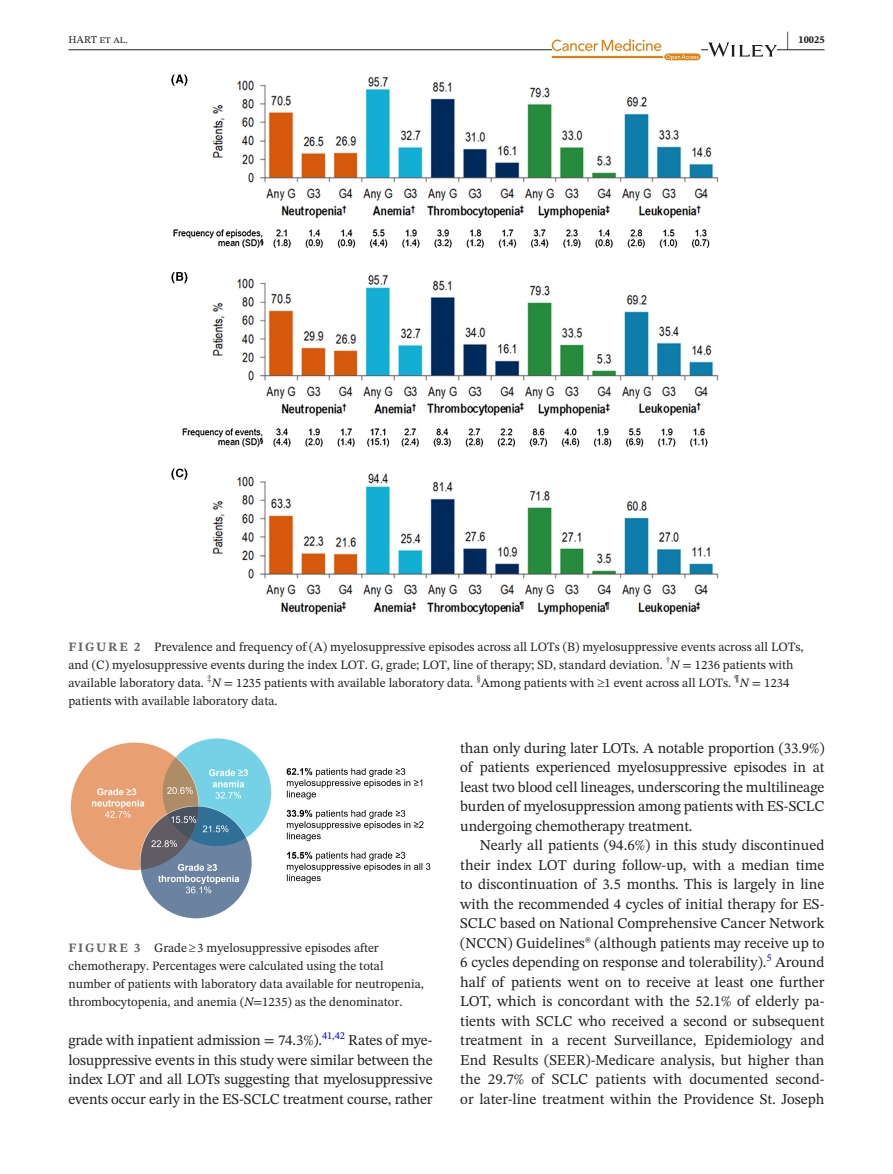
<style>
.page{position:relative;width:893px;height:1174px;background:#fff}
.page>*{position:absolute;margin:0;border:0;box-sizing:border-box;transform-origin:0 0}
.t1{font:700 21px "STIX Two Text";color:#231f20;scale:.42 1}
.t2{font:15px/19.5px "STIX Two Text";letter-spacing:-.01em;color:#231f20;text-align:justify}
.t3{font:12.75px/18px "STIX Two Text";color:#231f20}
.t4{font:10.5px "STIX Two Text";color:#231f20}
.t5{font:10.5px "STIX Two Text";color:#00f}
.t6{font:700 10.5px "STIX Two Text";color:#231f20}
.t7{font:8.85px "STIX Two Text";color:#231f20}
.s1{font-weight:700;color:#636366}
.s2{font-style:italic}
.s3{font-family:"STIX"}
</style>
<div class="page">
<hr style="left:68px;top:49px;width:756px;height:1px;background:#231f20">
<svg style="left:552px;top:39px;width:149px;height:21px"></svg>
<svg style="left:708px;top:43px;width:69px;height:14px"></svg>
<img style="left:171px;top:74px;width:548px;height:541px">
<img style="left:70px;top:738px;width:361px;height:181px">
<h1 class="t1" style="left:787px;top:24px;width:8px">|</h1>
<p class="t4" style="left:68px;top:32px;width:61px">HART et al.</p>
<p class="t6" style="left:798px;top:32px;width:27px">10025</p>
<p class="t3" style="left:68px;top:637px;width:737px"><span class="s1">FIGURE 2</span> Prevalence and frequency of (A) myelosuppressive episodes across all LOTs (B) myelosuppressive events across all LOTs, and (C) myelosuppressive events during the index LOT. G, grade; LOT, line of therapy; SD, standard deviation.</p>
<p class="t7" style="left:666px;top:653px;width:6px">†</p>
<p class="t3" style="left:670px;top:655px;width:125px"><span class="s2">N</span> <span class="s3">=</span> 1236 patients with</p>
<p class="t3" style="left:68px;top:673px;width:137px">available laboratory data.</p>
<p class="t7" style="left:207px;top:671px;width:6px">‡</p>
<p class="t3" style="left:212px;top:673px;width:263px"><span class="s2">N</span> <span class="s3">=</span> 1235 patients with available laboratory data.</p>
<p class="t7" style="left:476px;top:671px;width:6px">§</p>
<p class="t3" style="left:481px;top:673px;width:252px">Among patients with ≥1 event across all LOTs.</p>
<p class="t7" style="left:734px;top:671px;width:7px">¶</p>
<p class="t3" style="left:740px;top:673px;width:51px"><span class="s2">N</span> <span class="s3">=</span> 1234</p>
<p class="t3" style="left:68px;top:691px;width:211px">patients with available laboratory data.</p>
<p class="t3" style="left:68px;top:938px;width:357px"><span class="s1">FIGURE 3</span> Grade≥3 myelosuppressive episodes after chemotherapy. Percentages were calculated using the total number of patients with laboratory data available for neutropenia, thrombocytopenia, and anemia (<span class="s2">N</span><span class="s3">=</span>1235) as the denominator.</p>
<p class="t2" style="left:68px;top:1030px;width:255px">grade with inpatient admission <span class="s3">=</span> 74.3%).</p>
<p class="t5" style="left:322px;top:1027px;width:24px">41,42</p>
<p class="t2" style="left:68px;top:1030px;width:366px;text-indent:280px">Rates of mye&shy;losuppressive events in this study were similar between the index LOT and all LOTs suggesting that myelosuppressive events occur early in the ES-SCLC treatment course, rather</p>
<p class="t2" style="left:460px;top:738px;width:366px">than only during later LOTs. A notable proportion (33.9%) of patients experienced myelosuppressive episodes in at least two blood cell lineages, underscoring the multilineage burden of myelosuppression among patients with ES-SCLC undergoing chemotherapy treatment.</p>
<p class="t2" style="left:460px;top:835px;width:366px;text-indent:20px">Nearly all patients (94.6%) in this study discontinued their index LOT during follow-up, with a median time to discontinuation of 3.5 months. This is largely in line with the recommended 4 cycles of initial therapy for ES-SCLC based on National Comprehensive Cancer Network (NCCN) Guidelines® (although patients may receive up to 6 cycles depending on response and tolerability).</p>
<p class="t5" style="left:767px;top:949px;width:7px">5</p>
<p class="t2" style="left:460px;top:952px;width:366px;text-indent:315px">Around half of patients went on to receive at least one further LOT, which is concordant with the 52.1% of elderly pa&shy;tients with SCLC who received a second or subsequent treatment in a recent Surveillance, Epidemiology and End Results (SEER)-Medicare analysis, but higher than the 29.7% of SCLC patients with documented second&shy;or later-line treatment within the Providence St. Joseph</p>
</div>
